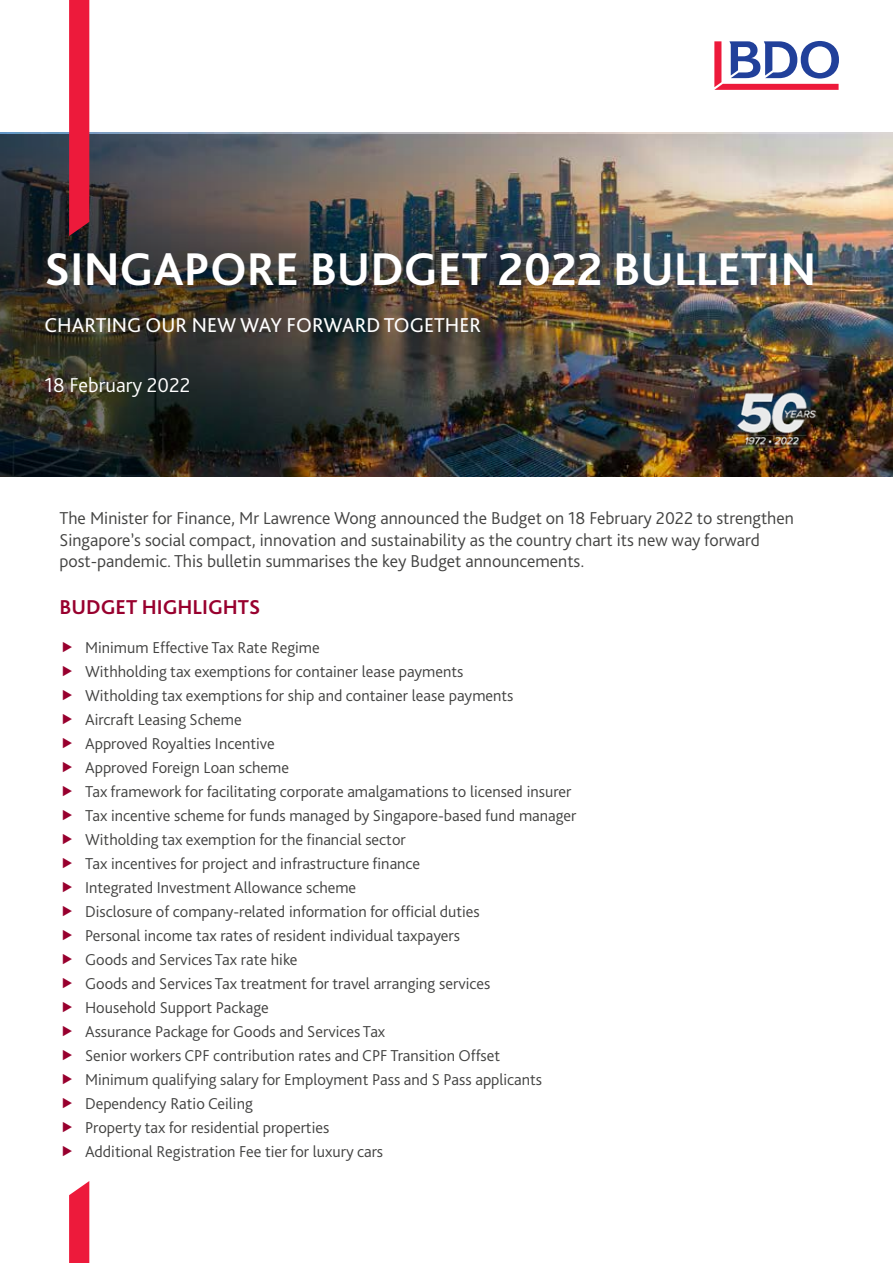
<style>
.page{position:relative;width:893px;height:1263px;background:#fff}
.page>*{position:absolute;margin:0;border:0;box-sizing:border-box;transform-origin:0 0}
.t1{font:700 48px "Bliss Pro";color:#fff}
.t2{font:21px "Bliss Pro";color:#fff}
.t3{font:700 21px "Bliss Pro";color:#98002e}
.t4{font:300 21px "Bliss Pro";color:#fff}
.t5{font:300 18px/21.6px "Bliss Pro";color:#424241}
.t6{font:300 16.5px/24px "Bliss Pro";color:#424241}
</style>
<div class="page">
<svg style="left:714px;top:41px;width:125px;height:49px"></svg>
<img style="left:0;top:134px;width:893px;height:342px">
<svg style="left:69px;top:0;width:20px;height:236px"></svg>
<svg style="left:69px;top:1181px;width:20px;height:82px"></svg>
<img style="left:732px;top:375px;width:90px;height:90px">
<h1 class="t1" style="left:45px;top:240px;width:773px">SINGAPORE BUDGET 2022 BULLETIN</h1>
<p class="t2" style="left:45px;top:312px;width:438px">CHARTING OUR NEW WAY FORWARD TOGETHER</p>
<p class="t4" style="left:45px;top:372px;width:147px">18 February 2022</p>
<p class="t5" style="left:60px;top:507px;width:736px">The Minister for Finance, Mr Lawrence Wong announced the Budget on 18 February 2022 to strengthen<br>Singapore’s social compact, innovation and sustainability as the country chart its new way forward post-pandemic. This bulletin summarises the key Budget announcements.</p>
<p class="t3" style="left:60px;top:594px;width:202px">BUDGET HIGHLIGHTS</p>
<p class="t6" style="left:85px;top:635px;width:493px">Minimum Effective Tax Rate Regime<br>Withholding tax exemptions for container lease payments<br>Witholding tax exemptions for ship and container lease payments<br>Aircraft Leasing Scheme<br>Approved Royalties Incentive<br>Approved Foreign Loan scheme<br>Tax framework for facilitating corporate amalgamations to licensed insurer Tax incentive scheme for funds managed by Singapore-based fund manager Witholding tax exemption for the financial sector<br>Tax incentives for project and infrastructure finance<br>Integrated Investment Allowance scheme<br>Disclosure of company-related information for official duties<br>Personal income tax rates of resident individual taxpayers<br>Goods and Services Tax rate hike<br>Goods and Services Tax treatment for travel arranging services<br>Household Support Package<br>Assurance Package for Goods and Services Tax<br>Senior workers CPF contribution rates and CPF Transition Offset<br>Minimum qualifying salary for Employment Pass and S Pass applicants Dependency Ratio Ceiling<br>Property tax for residential properties<br>Additional Registration Fee tier for luxury cars</p>
</div>
